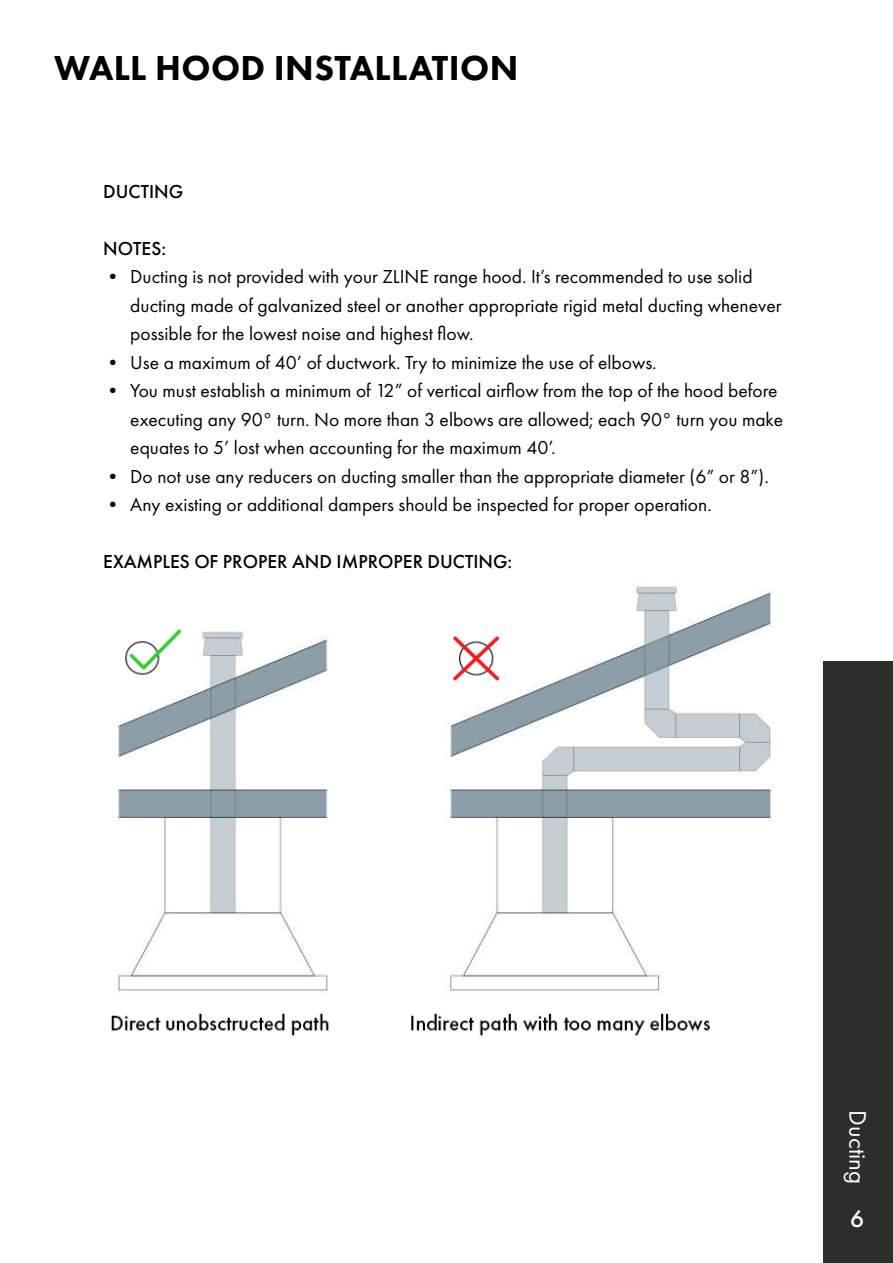
<style>
.page{position:relative;width:893px;height:1263px;background:#fff}
.page>*{position:absolute;margin:0;border:0;box-sizing:border-box;transform-origin:0 0}
.t1{font:800 36px "Futura PT";letter-spacing:.01em;color:#000}
.t2{font:24.75px "Futura PT";color:#fff}
.t3{font:500 24.75px "Futura PT";color:#fff}
.t4{font:19.5px/28.5px "Futura PT";color:#000}
.t5{font:500 19.5px "Futura PT";color:#000}
</style>
<div class="page">
<div style="left:823px;top:661px;width:70px;height:602px;background:#2d2d2c"></div>
<img style="left:111px;top:586px;width:662px;height:450px">
<h1 class="t1" style="left:54px;top:46px;width:466px">WALL HOOD INSTALLATION</h1>
<p class="t5" style="left:103px;top:179px;width:81px">DUCTING</p>
<p class="t5" style="left:103px;top:236px;width:64px">NOTES:</p>
<p class="t4" style="left:130px;top:262px;width:653px;text-indent:-27px">• Ducting is not provided with your ZLINE range hood. It’s recommended to use solid ducting made of galvanized steel or another appropriate rigid metal ducting whenever possible for the lowest noise and highest flow.</p>
<p class="t4" style="left:103px;top:348px;width:555px">• Use a maximum of 40’ of ductwork. Try to minimize the use of elbows.</p>
<p class="t4" style="left:130px;top:376px;width:654px;text-indent:-27px">• You must establish a minimum of 12” of vertical airflow from the top of the hood before executing any 90° turn. No more than 3 elbows are allowed; each 90° turn you make equates to 5’ lost when accounting for the maximum 40’.</p>
<p class="t4" style="left:103px;top:462px;width:667px">• Do not use any reducers on ducting smaller than the appropriate diameter (6” or 8”).</p>
<p class="t4" style="left:103px;top:490px;width:610px">• Any existing or additional dampers should be inspected for proper operation.</p>
<p class="t5" style="left:103px;top:550px;width:410px">EXAMPLES OF PROPER AND IMPROPER DUCTING:</p>
<p class="t2" style="left:872px;top:1110px;width:75px;rotate:90deg">Ducting</p>
<p class="t3" style="left:850px;top:1204px;width:16px">6</p>
</div>
